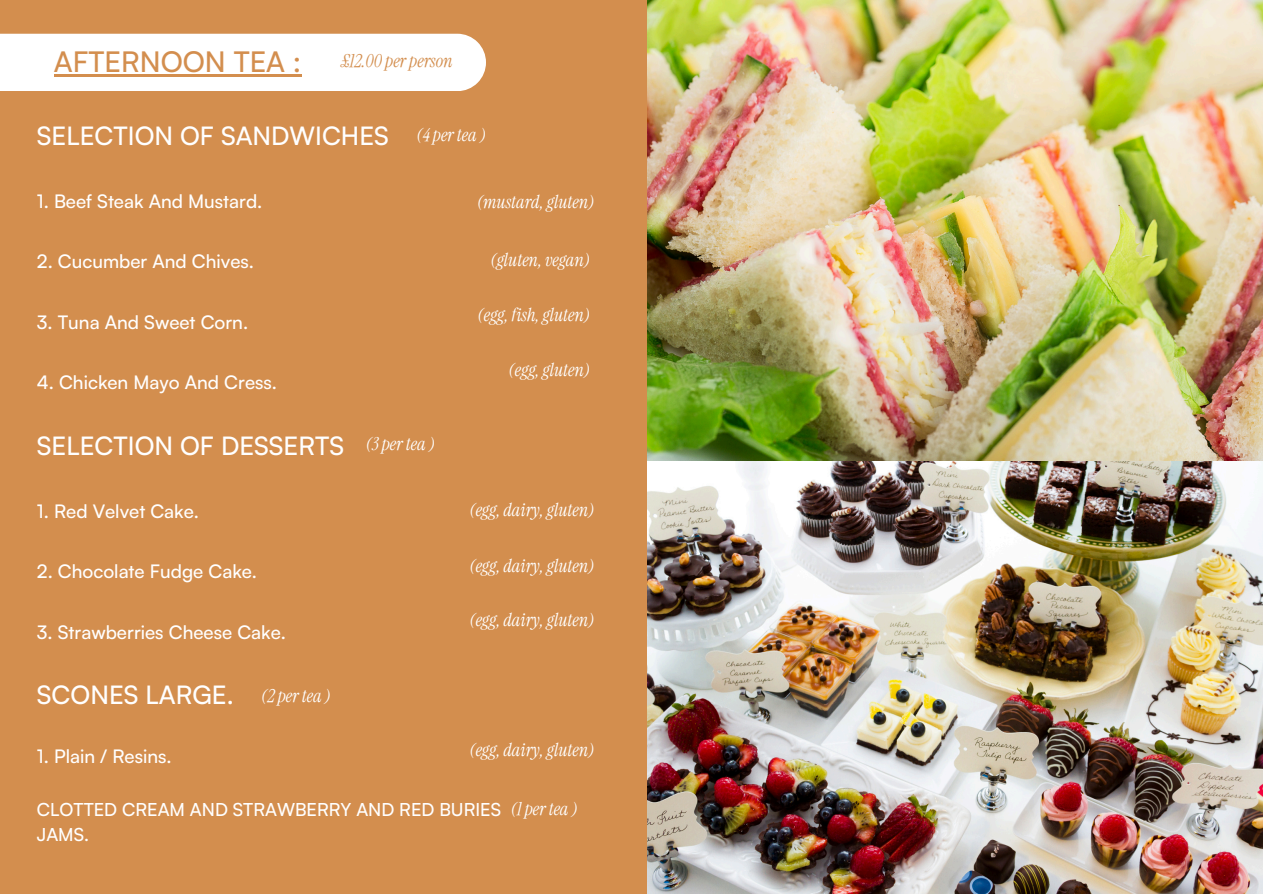
<style>
.page{position:relative;width:1263px;height:894px;background:#fff}
.page>*{position:absolute;margin:0;border:0;box-sizing:border-box;transform-origin:0 0}
.t1{font:500 28.5px "Satoshi";color:#d38e4e}
.t2{font:500 25.5px "Satoshi";color:#fff}
.t3{font:500 18.75px "Satoshi";color:#fff}
.t4{font:italic 18px "Instrument Serif";color:#fff}
.t5{font:500 18px/24.8px "Satoshi";color:#fff}
.t6{font:italic 18px "Instrument Serif";color:#d38e4e}
</style>
<div class="page">
<div style="left:0;top:0;width:1263px;height:893px;background:#d38e4e"></div>
<div style="left:0;top:34px;width:486px;height:57px;background:#fff"></div>
<img style="left:647px;top:0;width:616px;height:893px">
<hr style="left:54px;top:74px;width:247px;height:2px;background:#d38e4e">
<h4 class="t1" style="left:54px;top:43px;width:249px">AFTERNOON TEA :</h4>
<p class="t6" style="left:340px;top:50px;width:114px">£12.00 per person</p>
<h1 class="t2" style="left:37px;top:119px;width:353px">SELECTION OF SANDWICHES</h1>
<p class="t3" style="left:37px;top:189px;width:227px">1. Beef Steak And Mustard.</p>
<h4 class="t3" style="left:37px;top:249px;width:219px">2. Cucumber And Chives.</h4>
<h2 class="t3" style="left:37px;top:309px;width:213px">3. Tuna And Sweet Corn.</h2>
<h4 class="t3" style="left:37px;top:370px;width:242px">4. Chicken Mayo And Cress.</h4>
<p class="t4" style="left:416px;top:123px;width:71px">(4 per tea )</p>
<p class="t4" style="left:477px;top:190px;width:119px">(mustard, gluten)</p>
<h4 class="t4" style="left:490px;top:248px;width:101px">(gluten, vegan)</h4>
<p class="t4" style="left:477px;top:303px;width:114px">(egg, fish, gluten)</p>
<h2 class="t4" style="left:509px;top:358px;width:83px">(egg, gluten)</h2>
<p class="t2" style="left:37px;top:428px;width:309px">SELECTION OF DESSERTS</p>
<h4 class="t3" style="left:37px;top:498px;width:164px">1. Red Velvet Cake.</h4>
<p class="t3" style="left:37px;top:559px;width:222px">2. Chocolate Fudge Cake.</p>
<p class="t3" style="left:37px;top:619px;width:251px">3. Strawberries Cheese Cake.</p>
<h2 class="t2" style="left:37px;top:678px;width:198px">SCONES LARGE.</h2>
<p class="t3" style="left:37px;top:743px;width:136px">1. Plain / Resins.</p>
<p class="t4" style="left:261px;top:683px;width:71px">(2 per tea )</p>
<h4 class="t4" style="left:366px;top:432px;width:71px">(3 per tea )</h4>
<h4 class="t4" style="left:469px;top:498px;width:126px">(egg, dairy, gluten)</h4>
<p class="t4" style="left:469px;top:553px;width:126px">(egg, dairy, gluten)</p>
<h4 class="t4" style="left:469px;top:607px;width:126px">(egg, dairy, gluten)</h4>
<p class="t4" style="left:469px;top:738px;width:126px">(egg, dairy, gluten)</p>
<p class="t5" style="left:37px;top:796px;width:466px">CLOTTED CREAM AND STRAWBERRY AND RED BURIES<br>JAMS.</p>
<h3 class="t4" style="left:511px;top:796px;width:68px">(1 per tea )</h3>
</div>
